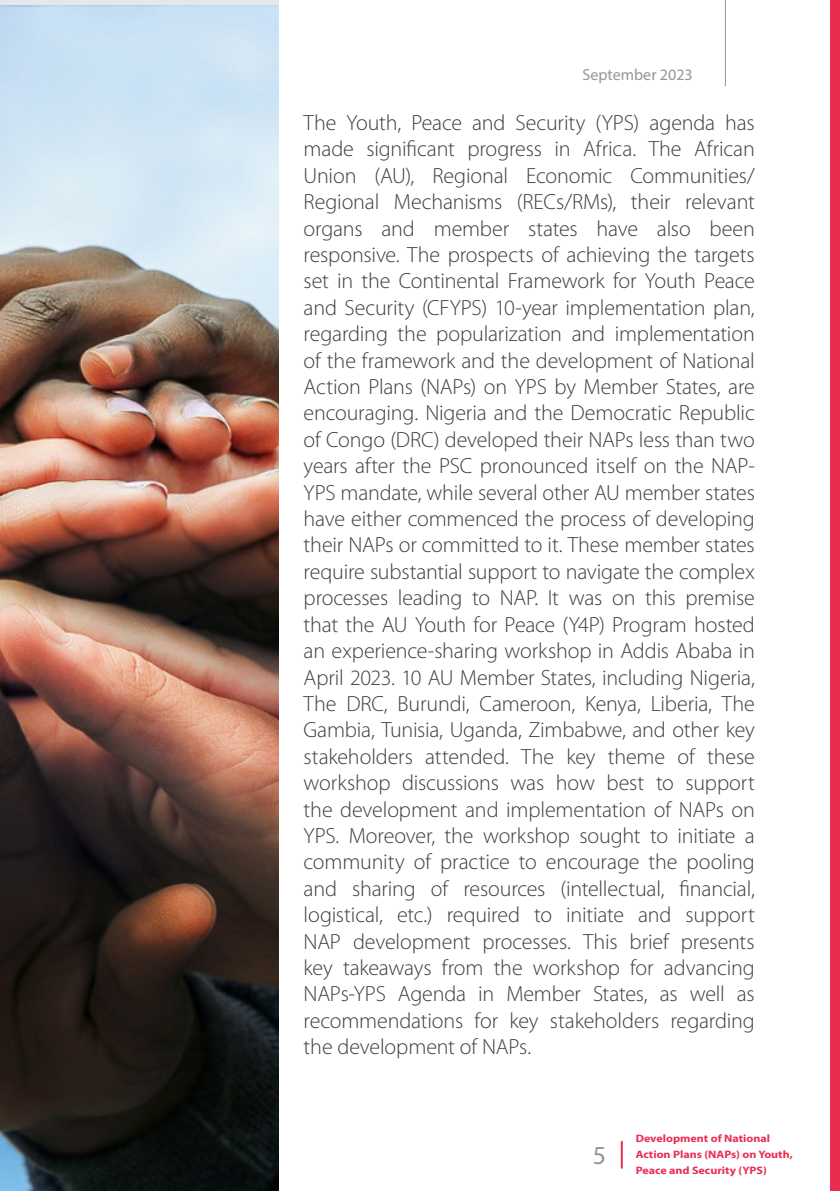
<style>
.page{position:relative;width:840px;height:1191px;background:#fff}
.page>*{position:absolute;margin:0;border:0;box-sizing:border-box;transform-origin:0 0}
.t1{font:26px "Myriad Pro";color:#939598}
.Body{font:300 22px/26.4px "Myriad Pro";letter-spacing:-.01em;color:#3e3e3f;text-align:justify}
.t2{font:16px "Myriad Pro";color:#939598}
.t3{font:700 10.8px/16px "Myriad Pro";color:#ea2e52;scale:1.11 1}
</style>
<div class="page">
<div style="left:830px;top:0;width:9px;height:1191px;background:#ea2c50"></div>
<hr style="left:724px;top:0;width:1px;height:86px;background:#939598">
<hr style="left:620px;top:1141px;width:2px;height:26px;background:#ea2c50">
<img style="left:0;top:6px;width:278px;height:1185px">
<p class="t2" style="left:582px;top:65px;width:112px">September 2023</p>
<p class="Body" style="left:303px;top:109px;width:452px">The Youth, Peace and Security (YPS) agenda has made significant progress in Africa. The African Union (AU), Regional Economic Communities/ Regional Mechanisms (RECs/RMs), their relevant organs and member states have also been responsive. The prospects of achieving the targets set in the Continental Framework for Youth Peace and Security (CFYPS) 10-year implementation plan, regarding the popularization and implementation of the framework and the development of National Action Plans (NAPs) on YPS by Member States, are encouraging. Nigeria and the Democratic Republic of Congo (DRC) developed their NAPs less than two years after the PSC pronounced itself on the NAP-YPS mandate, while several other AU member states have either commenced the process of developing their NAPs or committed to it. These member states require substantial support to navigate the complex processes leading to NAP. It was on this premise that the AU Youth for Peace (Y4P) Program hosted an experience-sharing workshop in Addis Ababa in April 2023. 10 AU Member States, including Nigeria, The DRC, Burundi, Cameroon, Kenya, Liberia, The Gambia, Tunisia, Uganda, Zimbabwe, and other key stakeholders attended. The key theme of these workshop discussions was how best to support the development and implementation of NAPs on YPS. Moreover, the workshop sought to initiate a community of practice to encourage the pooling and sharing of resources (intellectual, financial, logistical, etc.) required to initiate and support NAP development processes. This brief presents key takeaways from the workshop for advancing NAPs-YPS Agenda in Member States, as well as recommendations for key stakeholders regarding the development of NAPs.</p>
<p class="t1" style="left:592px;top:1139px;width:15px">5</p>
<p class="t3" style="left:635px;top:1130px;width:143px">Development of National<br>Action Plans (NAPs) on Youth,<br>Peace and Security (YPS)</p>
</div>
